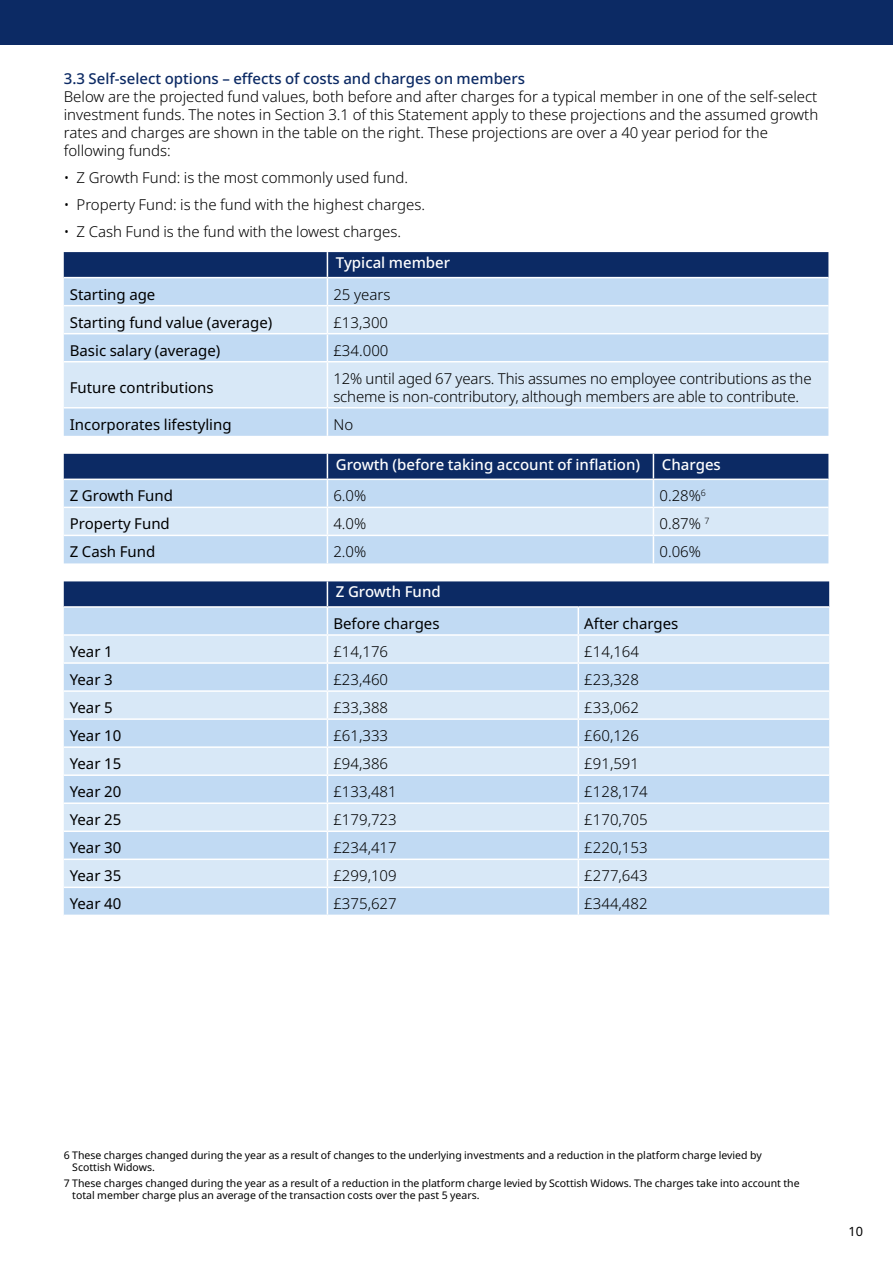
<style>
.page{position:relative;width:893px;height:1263px;background:#fff}
.page>*{position:absolute;margin:0;border:0;box-sizing:border-box;transform-origin:0 0}
._10_12_Noto_Sans_Light{font:300 15px/18px "Noto Sans";color:#000}
._10_12_Noto_Sans_Light-2{font:15px "Noto Sans";color:#000}
._10_12_Noto_Sans_Light_indent_3mm{font:300 15px "Noto Sans";color:#000}
._10_12_Noto_Sans_Light-3{font:500 15px "Noto Sans";color:#fff}
._10_12_Noto_Sans_Medium{font:500 15px "Noto Sans";color:#0c2a64}
.t1{font:12.75px "Noto Sans";color:#000}
._7_8_TABS{font:10.5px/12px "Noto Sans";color:#000}
</style>
<div class="page">
<svg style="left:64px;top:408px;width:764px;height:28px;background:#c2daf3"></svg>
<div style="left:64px;top:362px;width:764px;height:45px;background:#d8e8f7"></div>
<svg style="left:64px;top:252px;width:764px;height:109px;background:#a0b7d4"></svg>
<hr style="left:327px;top:362px;width:1px;height:45px;background:#fff">
<svg style="left:327px;top:408px;width:1px;height:28px"></svg>
<svg style="left:64px;top:454px;width:764px;height:109px;background:#a0b7d4"></svg>
<svg style="left:64px;top:581px;width:765px;height:334px;background:#c0d4ea"></svg>
<div style="left:0;top:0;width:893px;height:45px;background:#0c2a64"></div>
<p class="_10_12_Noto_Sans_Medium" style="left:64px;top:68px;width:463px">3.3 Self-select options – effects of costs and charges on members</p>
<p class="_10_12_Noto_Sans_Light" style="left:64px;top:88px;width:756px">Below are the projected fund values, both before and after charges for a typical member in one of the self-select investment funds. The notes in Section 3.1 of this Statement apply to these projections and the assumed growth rates and charges are shown in the table on the right. These projections are over a 40 year period for the following funds:</p>
<p class="_10_12_Noto_Sans_Light_indent_3mm" style="left:64px;top:167px;width:346px">• Z Growth Fund: is the most commonly used fund.</p>
<p class="_10_12_Noto_Sans_Light_indent_3mm" style="left:64px;top:194px;width:363px">• Property Fund: is the fund with the highest charges.</p>
<p class="_10_12_Noto_Sans_Light_indent_3mm" style="left:64px;top:221px;width:339px">• Z Cash Fund is the fund with the lowest charges.</p>
<p class="_10_12_Noto_Sans_Light-3" style="left:336px;top:252px;width:116px">Typical member</p>
<p class="_10_12_Noto_Sans_Light-2" style="left:70px;top:284px;width:87px">Starting age</p>
<p class="_10_12_Noto_Sans_Light" style="left:333px;top:286px;width:58px">25 years</p>
<p class="_10_12_Noto_Sans_Light-2" style="left:70px;top:312px;width:204px">Starting fund value (average)</p>
<p class="_10_12_Noto_Sans_Light" style="left:333px;top:314px;width:56px">£13,300</p>
<p class="_10_12_Noto_Sans_Light-2" style="left:70px;top:340px;width:152px">Basic salary (average)</p>
<p class="_10_12_Noto_Sans_Light" style="left:333px;top:342px;width:57px">£34.000</p>
<p class="_10_12_Noto_Sans_Light-2" style="left:70px;top:377px;width:145px">Future contributions</p>
<p class="_10_12_Noto_Sans_Light" style="left:333px;top:370px;width:480px">12% until aged 67 years. This assumes no employee contributions as the scheme is non-contributory, although members are able to contribute.</p>
<p class="_10_12_Noto_Sans_Light-2" style="left:70px;top:414px;width:163px">Incorporates lifestyling</p>
<p class="_10_12_Noto_Sans_Light" style="left:333px;top:416px;width:21px">No</p>
<p class="_10_12_Noto_Sans_Light-3" style="left:336px;top:454px;width:306px">Growth (before taking account of inflation)</p>
<p class="_10_12_Noto_Sans_Light-3" style="left:662px;top:454px;width:60px">Charges</p>
<p class="_10_12_Noto_Sans_Light-2" style="left:70px;top:485px;width:105px">Z Growth Fund</p>
<p class="_10_12_Noto_Sans_Light" style="left:333px;top:487px;width:34px">6.0%</p>
<p class="_10_12_Noto_Sans_Light" style="left:659px;top:487px;width:48px">0.28%<sup>6</sup></p>
<p class="_10_12_Noto_Sans_Light-2" style="left:70px;top:513px;width:102px">Property Fund</p>
<p class="_10_12_Noto_Sans_Light" style="left:333px;top:515px;width:34px">4.0%</p>
<p class="_10_12_Noto_Sans_Light" style="left:659px;top:515px;width:52px">0.87% <sup>7</sup></p>
<p class="_10_12_Noto_Sans_Light-2" style="left:70px;top:541px;width:87px">Z Cash Fund</p>
<p class="_10_12_Noto_Sans_Light" style="left:333px;top:543px;width:34px">2.0%</p>
<p class="_10_12_Noto_Sans_Light" style="left:659px;top:543px;width:43px">0.06%</p>
<p class="_10_12_Noto_Sans_Light-3" style="left:336px;top:581px;width:106px">Z Growth Fund</p>
<p class="_10_12_Noto_Sans_Light-2" style="left:333px;top:613px;width:108px">Before charges</p>
<p class="_10_12_Noto_Sans_Light-2" style="left:584px;top:613px;width:96px">After charges</p>
<p class="_10_12_Noto_Sans_Light-2" style="left:70px;top:641px;width:44px">Year 1</p>
<p class="_10_12_Noto_Sans_Light" style="left:333px;top:643px;width:56px">£14,176</p>
<p class="_10_12_Noto_Sans_Light" style="left:584px;top:643px;width:56px">£14,164</p>
<p class="_10_12_Noto_Sans_Light-2" style="left:70px;top:669px;width:44px">Year 3</p>
<p class="_10_12_Noto_Sans_Light" style="left:333px;top:671px;width:56px">£23,460</p>
<p class="_10_12_Noto_Sans_Light" style="left:584px;top:671px;width:56px">£23,328</p>
<p class="_10_12_Noto_Sans_Light-2" style="left:70px;top:697px;width:44px">Year 5</p>
<p class="_10_12_Noto_Sans_Light" style="left:333px;top:699px;width:56px">£33,388</p>
<p class="_10_12_Noto_Sans_Light" style="left:584px;top:699px;width:56px">£33,062</p>
<p class="_10_12_Noto_Sans_Light-2" style="left:70px;top:725px;width:53px">Year 10</p>
<p class="_10_12_Noto_Sans_Light" style="left:333px;top:727px;width:56px">£61,333</p>
<p class="_10_12_Noto_Sans_Light" style="left:584px;top:727px;width:56px">£60,126</p>
<p class="_10_12_Noto_Sans_Light-2" style="left:70px;top:753px;width:53px">Year 15</p>
<p class="_10_12_Noto_Sans_Light" style="left:333px;top:755px;width:56px">£94,386</p>
<p class="_10_12_Noto_Sans_Light" style="left:584px;top:755px;width:56px">£91,591</p>
<p class="_10_12_Noto_Sans_Light-2" style="left:70px;top:781px;width:53px">Year 20</p>
<p class="_10_12_Noto_Sans_Light" style="left:333px;top:783px;width:65px">£133,481</p>
<p class="_10_12_Noto_Sans_Light" style="left:584px;top:783px;width:65px">£128,174</p>
<p class="_10_12_Noto_Sans_Light-2" style="left:70px;top:809px;width:53px">Year 25</p>
<p class="_10_12_Noto_Sans_Light" style="left:333px;top:811px;width:65px">£179,723</p>
<p class="_10_12_Noto_Sans_Light" style="left:584px;top:811px;width:65px">£170,705</p>
<p class="_10_12_Noto_Sans_Light-2" style="left:70px;top:837px;width:53px">Year 30</p>
<p class="_10_12_Noto_Sans_Light" style="left:333px;top:839px;width:65px">£234,417</p>
<p class="_10_12_Noto_Sans_Light" style="left:584px;top:839px;width:65px">£220,153</p>
<p class="_10_12_Noto_Sans_Light-2" style="left:70px;top:865px;width:53px">Year 35</p>
<p class="_10_12_Noto_Sans_Light" style="left:333px;top:867px;width:65px">£299,109</p>
<p class="_10_12_Noto_Sans_Light" style="left:584px;top:867px;width:65px">£277,643</p>
<p class="_10_12_Noto_Sans_Light-2" style="left:70px;top:893px;width:53px">Year 40</p>
<p class="_10_12_Noto_Sans_Light" style="left:333px;top:895px;width:65px">£375,627</p>
<p class="_10_12_Noto_Sans_Light" style="left:584px;top:895px;width:65px">£344,482</p>
<p class="_7_8_TABS" style="left:72px;top:1149px;width:691px;text-indent:-9px">6 These charges changed during the year as a result of changes to the underlying investments and a reduction in the platform charge levied by<br>Scottish Widows.</p>
<p class="_7_8_TABS" style="left:72px;top:1177px;width:729px;text-indent:-9px">7 These charges changed during the year as a result of a reduction in the platform charge levied by Scottish Widows. The charges take into account the total member charge plus an average of the transaction costs over the past 5 years.</p>
<p class="t1" style="left:849px;top:1222px;width:16px">10</p>
</div>
